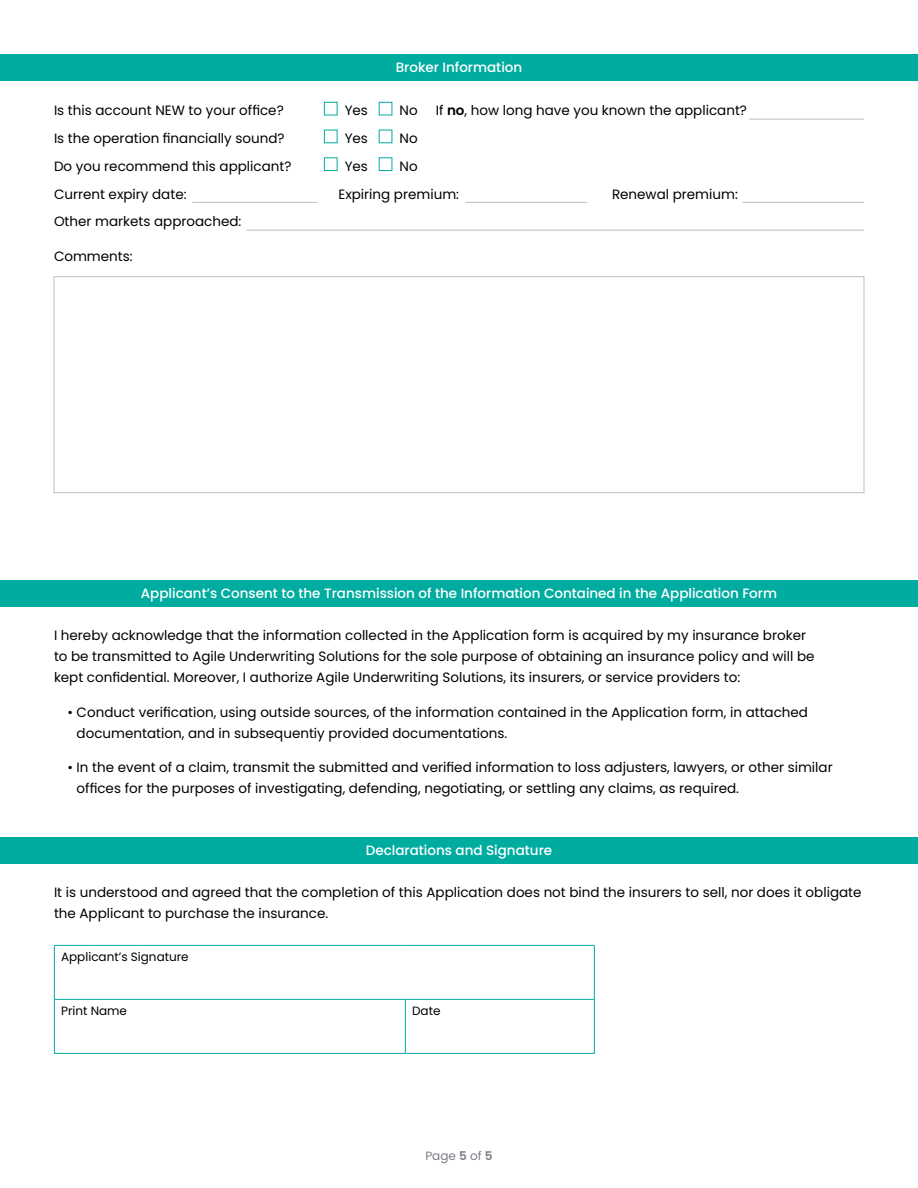
<style>
.page{position:relative;width:918px;height:1188px;background:#fff}
.page>*{position:absolute;margin:0;border:0;box-sizing:border-box;transform-origin:0 0}
.t1{font:13.5px/21px "Poppins";color:#000}
.t2{font:500 13.5px "Poppins";color:#fff}
.t3{font:12px "Poppins";color:#000}
.t4{font:12px "Poppins";color:#797d83}
.s1{font-weight:600}
</style>
<div class="page">
<div style="left:0;top:54px;width:918px;height:27px;background:#00aca0"></div>
<hr style="left:749px;top:119px;width:115px;height:1px;background:#bcbec0">
<hr style="left:192px;top:202px;width:125px;height:1px;background:#bcbec0">
<hr style="left:246px;top:230px;width:618px;height:1px;background:#bcbec0">
<div style="left:324px;top:102px;width:14px;height:13px;background:#fff;border:1px solid #00aca0"></div>
<div style="left:379px;top:102px;width:13px;height:13px;background:#fff;border:1px solid #00aca0"></div>
<div style="left:324px;top:130px;width:14px;height:13px;background:#fff;border:1px solid #00aca0"></div>
<div style="left:324px;top:157px;width:14px;height:14px;background:#fff;border:1px solid #00aca0"></div>
<div style="left:379px;top:157px;width:13px;height:14px;background:#fff;border:1px solid #00aca0"></div>
<hr style="left:466px;top:202px;width:121px;height:1px;background:#bcbec0">
<hr style="left:742px;top:202px;width:122px;height:1px;background:#bcbec0">
<div style="left:54px;top:276px;width:810px;height:217px;border:1px solid #bcbec0"></div>
<hr style="left:54px;top:946px;width:1px;height:53px;background:#00aca0">
<hr style="left:54px;top:1000px;width:1px;height:53px;background:#00aca0">
<hr style="left:54px;top:945px;width:351px;height:1px;background:#00aca0">
<hr style="left:405px;top:945px;width:190px;height:1px;background:#00aca0">
<hr style="left:594px;top:946px;width:1px;height:53px;background:#00aca0">
<hr style="left:405px;top:1000px;width:1px;height:53px;background:#00aca0">
<hr style="left:594px;top:1000px;width:1px;height:53px;background:#00aca0">
<hr style="left:54px;top:999px;width:351px;height:1px;background:#00aca0">
<hr style="left:405px;top:999px;width:190px;height:1px;background:#00aca0">
<hr style="left:54px;top:1053px;width:351px;height:1px;background:#00aca0">
<hr style="left:405px;top:1053px;width:190px;height:1px;background:#00aca0">
<div style="left:0;top:580px;width:918px;height:28px;background:#00aca0"></div>
<div style="left:0;top:837px;width:918px;height:27px;background:#00aca0"></div>
<p class="t2" style="left:396px;top:59px;width:128px">Broker Information</p>
<p class="t1" style="left:54px;top:100px;width:231px">Is this account NEW to your office?</p>
<p class="t1" style="left:345px;top:100px;width:25px">Yes</p>
<p class="t1" style="left:400px;top:100px;width:20px">No</p>
<p class="t1" style="left:436px;top:100px;width:313px">If <span class="s1">no</span>, how long have you known the applicant?</p>
<p class="t1" style="left:54px;top:128px;width:232px">Is the operation financially sound?</p>
<p class="t1" style="left:345px;top:128px;width:25px">Yes</p>
<p class="t1" style="left:400px;top:128px;width:20px">No</p>
<p class="t1" style="left:54px;top:156px;width:239px">Do you recommend this applicant?</p>
<p class="t1" style="left:345px;top:156px;width:25px">Yes</p>
<p class="t1" style="left:400px;top:156px;width:20px">No</p>
<p class="t1" style="left:54px;top:184px;width:134px">Current expiry date:</p>
<p class="t1" style="left:338px;top:184px;width:122px">Expiring premium:</p>
<p class="t1" style="left:612px;top:184px;width:127px">Renewal premium:</p>
<p class="t1" style="left:54px;top:211px;width:189px">Other markets approached:</p>
<p class="t1" style="left:54px;top:246px;width:80px">Comments:</p>
<p class="t2" style="left:141px;top:586px;width:638px">Applicant’s Consent to the Transmission of the Information Contained in the Application Form</p>
<p class="t1" style="left:54px;top:625px;width:762px">I hereby acknowledge that the information collected in the Application form is acquired by my insurance broker to be transmitted to Agile Underwriting Solutions for the sole purpose of obtaining an insurance policy and will be kept confidential. Moreover, I authorize Agile Underwriting Solutions, its insurers, or service providers to:</p>
<p class="t1" style="left:77px;top:702px;width:733px;text-indent:-9px">• Conduct verification, using outside sources, of the information contained in the Application form, in attached documentation, and in subsequentiy provided documentations.</p>
<p class="t1" style="left:77px;top:757px;width:758px;text-indent:-9px">• In the event of a claim, transmit the submitted and verified information to loss adjusters, lawyers, or other similar offices for the purposes of investigating, defending, negotiating, or settling any claims, as required.</p>
<p class="t2" style="left:366px;top:842px;width:188px">Declarations and Signature</p>
<p class="t1" style="left:54px;top:882px;width:809px">It is understood and agreed that the completion of this Application does not bind the insurers to sell, nor does it obligate the Applicant to purchase the insurance.</p>
<p class="t3" style="left:61px;top:950px;width:129px">Applicant’s Signature</p>
<p class="t3" style="left:61px;top:1004px;width:67px">Print Name</p>
<p class="t3" style="left:412px;top:1004px;width:30px">Date</p>
<p class="t4" style="left:425px;top:1149px;width:69px">Page <span class="s1">5</span> of <span class="s1">5</span></p>
</div>
